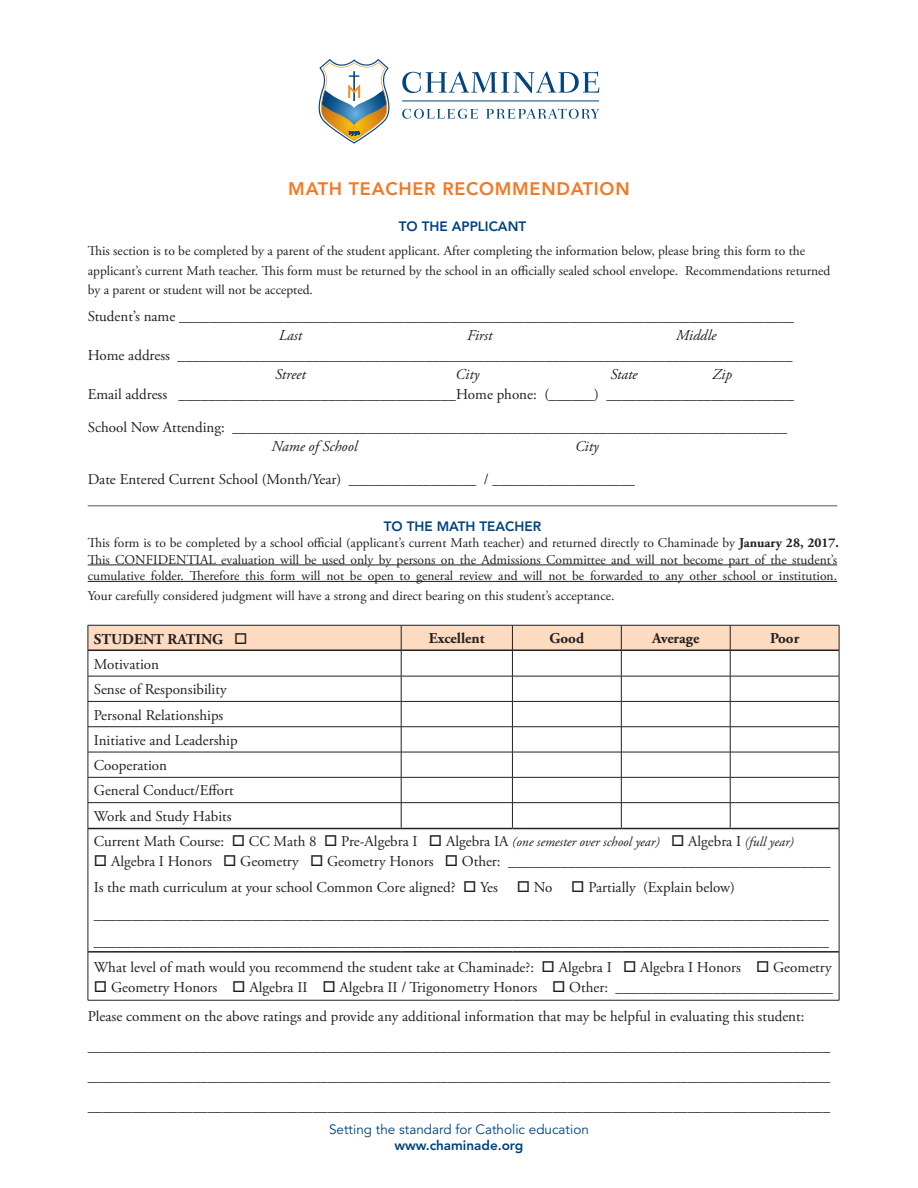
<style>
.page{position:relative;width:918px;height:1188px;background:#fff}
.page>*{position:absolute;margin:0;border:0;box-sizing:border-box;transform-origin:0 0}
.t1{font:800 18px "Avenir";letter-spacing:.04em;color:#f47721}
.t2{font:15px/30px "Adobe Garamond Pro";color:#231f20}
.t3{font:italic 15px "Adobe Garamond Pro";color:#231f20}
.t4{font:700 15px "Adobe Garamond Pro";color:#231f20}
.t5{font:13.5px/19.5px "Adobe Garamond Pro";color:#231f20}
.t6{font:800 13.5px "Avenir";color:#01427c}
.t7{font:13.5px "Avenir";color:#01427c}
.s1{font-weight:700}
.s2{font-style:italic;font-size:13.5px}
</style>
<div class="page">
<svg style="left:402px;top:71px;width:197px;height:22px"></svg>
<svg style="left:402px;top:109px;width:76px;height:10px"></svg>
<svg style="left:486px;top:109px;width:113px;height:10px"></svg>
<hr style="left:402px;top:101px;width:197px;height:1px;background:#01437c">
<svg style="left:319px;top:59px;width:70px;height:85px"></svg>
<hr style="left:88px;top:565px;width:749px;height:1px;background:#231f20">
<hr style="left:88px;top:581px;width:749px;height:1px;background:#231f20">
<hr style="left:88px;top:829px;width:1px;height:123px;background:#231f20">
<hr style="left:839px;top:829px;width:1px;height:123px;background:#231f20">
<hr style="left:88px;top:952px;width:1px;height:48px;background:#231f20">
<hr style="left:839px;top:952px;width:1px;height:48px;background:#231f20">
<hr style="left:88px;top:1000px;width:313px;height:1px;background:#231f20">
<hr style="left:401px;top:1000px;width:111px;height:1px;background:#231f20">
<hr style="left:512px;top:1000px;width:109px;height:1px;background:#231f20">
<hr style="left:621px;top:1000px;width:109px;height:1px;background:#231f20">
<hr style="left:730px;top:1000px;width:109px;height:1px;background:#231f20">
<svg style="left:88px;top:625px;width:752px;height:204px"></svg>
<hr style="left:88px;top:951px;width:313px;height:2px;background:#231f20">
<hr style="left:401px;top:951px;width:111px;height:2px;background:#231f20">
<hr style="left:512px;top:951px;width:109px;height:2px;background:#231f20">
<hr style="left:621px;top:951px;width:109px;height:2px;background:#231f20">
<hr style="left:730px;top:951px;width:109px;height:2px;background:#231f20">
<hr style="left:88px;top:505px;width:749px;height:1px;background:#231f20">
<p class="t1" style="left:288px;top:178px;width:343px">MATH TEACHER RECOMMENDATION</p>
<p class="t6" style="left:399px;top:219px;width:129px">TO THE APPLICANT</p>
<p class="t5" style="left:88px;top:242px;width:744px">This section is to be completed by a parent of the student applicant. After completing the information below, please bring this form to the applicant’s current Math teacher. This form must be returned by the school in an officially sealed school envelope. Recommendations returned by a parent or student will not be accepted.</p>
<p class="t2" style="left:88px;top:301px;width:708px">Student’s name __________________________________________________________________________________</p>
<p class="t3" style="left:279px;top:326px;width:25px">Last</p>
<p class="t3" style="left:467px;top:326px;width:27px">First</p>
<p class="t3" style="left:676px;top:326px;width:42px">Middle</p>
<p class="t2" style="left:88px;top:340px;width:706px">Home address __________________________________________________________________________________</p>
<p class="t3" style="left:275px;top:365px;width:32px">Street</p>
<p class="t3" style="left:456px;top:365px;width:25px">City</p>
<p class="t3" style="left:610px;top:365px;width:29px">State</p>
<p class="t3" style="left:712px;top:365px;width:21px">Zip</p>
<p class="t2" style="left:88px;top:379px;width:708px">Email address _____________________________________Home phone: (______) _________________________</p>
<p class="t2" style="left:88px;top:412px;width:701px">School Now Attending: __________________________________________________________________________</p>
<p class="t3" style="left:271px;top:437px;width:88px">Name of School</p>
<p class="t3" style="left:575px;top:437px;width:25px">City</p>
<p class="t2" style="left:88px;top:465px;width:549px">Date Entered Current School (Month/Year) _________________ / ___________________</p>
<p class="t6" style="left:384px;top:518px;width:159px">TO THE MATH TEACHER</p>
<p class="t5" style="left:88px;top:535px;width:753px;line-height:16.5px">This form is to be completed by a school official (applicant’s current Math teacher) and returned directly to Chaminade by <span class="s1">January 28, 2017.<br></span>This CONFIDENTIAL evaluation will be used only by persons on the Admissions Committee and will not become part of the student’s cumulative folder. Therefore this form will not be open to general review and will not be forwarded to any other school or institution.</p>
<p class="t5" style="left:88px;top:586px;width:528px">Your carefully considered judgment will have a strong and direct bearing on this student’s acceptance.</p>
<p class="t4" style="left:94px;top:630px;width:155px">STUDENT RATING □</p>
<p class="t4" style="left:429px;top:630px;width:57px">Excellent</p>
<p class="t4" style="left:550px;top:630px;width:36px">Good</p>
<p class="t4" style="left:652px;top:630px;width:49px">Average</p>
<p class="t4" style="left:770px;top:630px;width:31px">Poor</p>
<p class="t2" style="left:94px;top:650px;width:67px">Motivation</p>
<p class="t2" style="left:94px;top:675px;width:134px">Sense of Responsibility</p>
<p class="t2" style="left:94px;top:700px;width:131px">Personal Relationships</p>
<p class="t2" style="left:94px;top:726px;width:145px">Initiative and Leadership</p>
<p class="t2" style="left:94px;top:751px;width:75px">Cooperation</p>
<p class="t2" style="left:94px;top:776px;width:141px">General Conduct/Effort</p>
<p class="t2" style="left:94px;top:802px;width:139px">Work and Study Habits</p>
<p class="t2" style="left:94px;top:827px;width:702px">Current Math Course: □ CC Math 8 □ Pre-Algebra I □ Algebra IA <span class="s2">(one semester over school year)</span> □ Algebra I <span class="s2">(full year)</span></p>
<p class="t2" style="left:94px;top:846px;width:738px">□ Algebra I Honors □ Geometry □ Geometry Honors □ Other: ___________________________________________</p>
<p class="t2" style="left:94px;top:873px;width:460px">Is the math curriculum at your school Common Core aligned? □ Yes □ No</p>
<p class="t2" style="left:571px;top:873px;width:165px">□ Partially (Explain below)</p>
<p class="t2" style="left:94px;top:901px;width:736px;line-height:27px">__________________________________________________________________________________________________ __________________________________________________________________________________________________</p>
<p class="t2" style="left:94px;top:953px;width:739px">What level of math would you recommend the student take at Chaminade?: □ Algebra I □ Algebra I Honors □ Geometry</p>
<p class="t2" style="left:94px;top:972px;width:741px">□ Geometry Honors □ Algebra II □ Algebra II / Trigonometry Honors □ Other: _____________________________</p>
<p class="t2" style="left:88px;top:1001px;width:744px">Please comment on the above ratings and provide any additional information that may be helpful in evaluating this student: ___________________________________________________________________________________________________ ___________________________________________________________________________________________________ ___________________________________________________________________________________________________</p>
<p class="t7" style="left:329px;top:1122px;width:261px">Setting the standard for Catholic education</p>
<p class="t6" style="left:395px;top:1138px;width:130px">www.chaminade.org</p>
</div>
